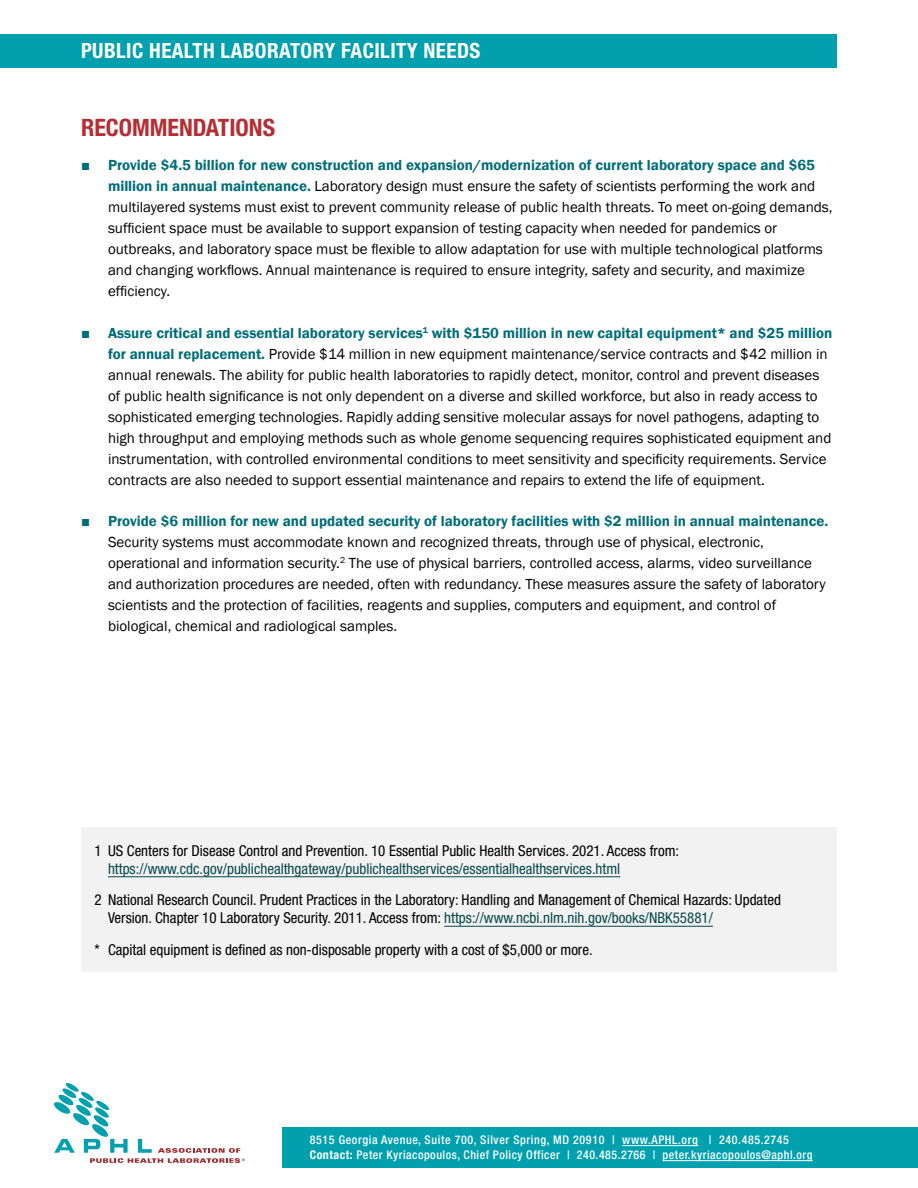
<style>
.page{position:relative;width:918px;height:1188px;background:#fff}
.page>*{position:absolute;margin:0;border:0;box-sizing:border-box;transform-origin:0 0}
.Header_1{font:700 condensed 24px "Helvetica Neue LT Std";color:#b42e34}
.t1{font:700 condensed 21px "Helvetica Neue LT Std";letter-spacing:.02em;color:#fff}
.t2{font:15px/21px "Franklin Gothic";color:#000}
.Footnote{font:condensed 15px/18px "Helvetica Neue LT Std";color:#000}
.t3{font:500 condensed 12px/15px "Helvetica Neue LT Std";letter-spacing:.04em;color:#fff}
.t4{font:8.1px "Myriad Pro";color:#a02c2f}
.s1{color:#006e79}
.s2{font-weight:600;color:#006e79}
.s3{color:#07484c}
.s4{font-weight:700}
</style>
<div class="page">
<div style="left:283px;top:1127px;width:635px;height:41px;background:#00a0af"></div>
<hr style="left:622px;top:1145px;width:76px;height:1px;background:#fff">
<hr style="left:663px;top:1160px;width:150px;height:1px;background:#fff">
<svg style="left:54px;top:1083px;width:186px;height:80px"></svg>
<div style="left:0;top:34px;width:837px;height:34px;background:#00a0af"></div>
<div style="left:81px;top:828px;width:756px;height:144px;background:#f2f2f2"></div>
<hr style="left:108px;top:876px;width:512px;height:1px;background:#07484c">
<hr style="left:444px;top:926px;width:269px;height:1px;background:#07484c">
<h2 class="t1" style="left:81px;top:38px;width:401px">PUBLIC HEALTH LABORATORY FACILITY NEEDS</h2>
<p class="Header_1" style="left:81px;top:113px;width:196px">RECOMMENDATIONS</p>
<p class="t2" style="left:108px;top:155px;width:726px;text-indent:-27px"><span class="s1">■</span> <span class="s2">Provide $4.5 billion for new construction and expansion/modernization of current laboratory space and $65 million in annual maintenance.</span> Laboratory design must ensure the safety of scientists performing the work and multilayered systems must exist to prevent community release of public health threats. To meet on-going demands, sufficient space must be available to support expansion of testing capacity when needed for pandemics or outbreaks, and laboratory space must be flexible to allow adaptation for use with multiple technological platforms and changing workflows. Annual maintenance is required to ensure integrity, safety and security, and maximize efficiency.</p>
<p class="t2" style="left:108px;top:323px;width:726px;text-indent:-27px"><span class="s1">■</span> <span class="s2">Assure critical and essential laboratory services</span><sup>1</sup> <span class="s2">with $150 million in new capital equipment* and $25 million for annual replacement.</span> Provide $14 million in new equipment maintenance/service contracts and $42 million in annual renewals. The ability for public health laboratories to rapidly detect, monitor, control and prevent diseases of public health significance is not only dependent on a diverse and skilled workforce, but also in ready access to sophisticated emerging technologies. Rapidly adding sensitive molecular assays for novel pathogens, adapting to high throughput and employing methods such as whole genome sequencing requires sophisticated equipment and instrumentation, with controlled environmental conditions to meet sensitivity and specificity requirements. Service contracts are also needed to support essential maintenance and repairs to extend the life of equipment.</p>
<p class="t2" style="left:108px;top:511px;width:722px;text-indent:-27px"><span class="s1">■</span> <span class="s2">Provide $6 million for new and updated security of laboratory facilities with $2 million in annual maintenance.<br></span>Security systems must accommodate known and recognized threats, through use of physical, electronic, operational and information security.<sup>2</sup> The use of physical barriers, controlled access, alarms, video surveillance and authorization procedures are needed, often with redundancy. These measures assure the safety of laboratory scientists and the protection of facilities, reagents and supplies, computers and equipment, and control of biological, chemical and radiological samples.</p>
<p class="Footnote" style="left:108px;top:841px;width:573px;text-indent:-14px">1 US Centers for Disease Control and Prevention. 10 Essential Public Health Services. 2021. Access from: <span class="s3">https://www.cdc.gov/publichealthgateway/publichealthservices/essentialhealthservices.html</span></p>
<p class="Footnote" style="left:108px;top:891px;width:674px;text-indent:-14px">2 National Research Council. Prudent Practices in the Laboratory: Handling and Management of Chemical Hazards: Updated<br>Version. Chapter 10 Laboratory Security. 2011. Access from: <span class="s3">https://www.ncbi.nlm.nih.gov/books/NBK55881/</span></p>
<p class="Footnote" style="left:94px;top:940px;width:500px">* Capital equipment is defined as non-disposable property with a cost of $5,000 or more.</p>
<p class="t4" style="left:242px;top:1156px;width:5px">®</p>
<p class="t3" style="left:310px;top:1132px;width:504px">8515 Georgia Avenue, Suite 700, Silver Spring, MD 20910 | www.APHL.org | 240.485.2745<br><span class="s4">Contact:</span> Peter Kyriacopoulos, Chief Policy Officer | 240.485.2766 | peter.kyriacopoulos@aphl.org</p>
</div>
